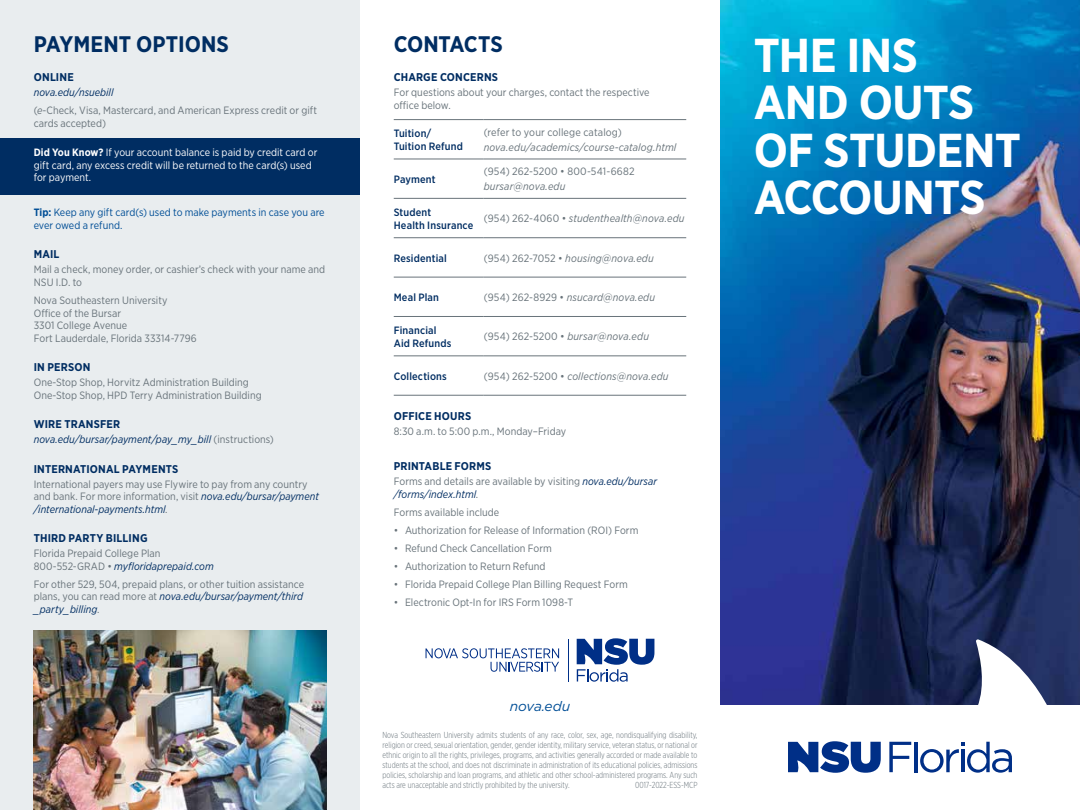
<style>
.page{position:relative;width:1080px;height:810px;background:#fff}
.page>*{position:absolute;margin:0;border:0;box-sizing:border-box;transform-origin:0 0}
.t1{font:700 47.5px/47.5px "Gotham Narrow";letter-spacing:-.015em;color:#fff}
.t2{font:700 22.5px "Gotham Narrow";color:#002d62}
.t3{font:italic 13.75px "Gotham";color:#004e96}
.t4{font:700 11.25px "Gotham Narrow";letter-spacing:.015em;color:#002d62}
.t5{font:10.62px/12.5px "Gotham Narrow";color:#68737a}
.t6{font:italic 10.62px "Gotham Narrow";letter-spacing:.015em;color:#68737a}
.t7{font:10.62px/12.5px "Gotham Narrow";color:#fff}
.t8{font:500 10.62px/12.8px "Gotham Narrow";letter-spacing:.015em;color:#002d62}
.t9{font:10.62px/12.5px "Gotham Narrow";letter-spacing:.005em;color:#004e96}
.t10{font:italic 10.62px "Gotham Narrow";letter-spacing:.005em;color:#002d62}
.t11{font:300 8.75px/10px "Gotham X Narrow";color:#68737a;text-align:justify}
.s1{font-style:italic;color:#002d62}
.s2{font-style:italic}
.s3{font-weight:700}
.s4{font-style:normal;color:#68737a}
.s5{font-style:normal}
</style>
<div class="page">
<img style="left:720px;top:0;width:360px;height:705px">
<svg style="left:976px;top:639px;width:72px;height:66px"></svg>
<div style="left:0;top:0;width:360px;height:810px;background:#e9edef"></div>
<div style="left:0;top:138px;width:360px;height:56px;background:#002d62"></div>
<svg style="left:889px;top:742px;width:22px;height:30px"></svg>
<hr style="left:914px;top:742px;width:3px;height:30px;background:#002f87">
<svg style="left:920px;top:742px;width:92px;height:31px"></svg>
<svg style="left:788px;top:741px;width:93px;height:32px"></svg>
<svg style="left:426px;top:648px;width:133px;height:24px"></svg>
<svg style="left:577px;top:638px;width:77px;height:44px"></svg>
<hr style="left:568px;top:639px;width:1px;height:43px;background:#002f87">
<hr style="left:394px;top:119px;width:90px;height:1px;background:#68737a">
<hr style="left:484px;top:119px;width:202px;height:1px;background:#68737a">
<hr style="left:394px;top:159px;width:90px;height:1px;background:#68737a">
<hr style="left:484px;top:159px;width:202px;height:1px;background:#68737a">
<hr style="left:394px;top:198px;width:90px;height:1px;background:#68737a">
<hr style="left:484px;top:198px;width:202px;height:1px;background:#68737a">
<hr style="left:394px;top:238px;width:90px;height:1px;background:#68737a">
<hr style="left:484px;top:238px;width:202px;height:1px;background:#68737a">
<hr style="left:394px;top:277px;width:90px;height:1px;background:#68737a">
<hr style="left:484px;top:277px;width:202px;height:1px;background:#68737a">
<hr style="left:394px;top:316px;width:90px;height:1px;background:#68737a">
<hr style="left:484px;top:316px;width:202px;height:1px;background:#68737a">
<hr style="left:394px;top:356px;width:90px;height:1px;background:#68737a">
<hr style="left:484px;top:356px;width:202px;height:1px;background:#68737a">
<hr style="left:394px;top:395px;width:90px;height:1px;background:#68737a">
<hr style="left:484px;top:395px;width:202px;height:1px;background:#68737a">
<img style="left:34px;top:630px;width:292px;height:180px">
<h2 class="t2" style="left:34px;top:29px;width:197px">PAYMENT OPTIONS</h2>
<p class="t4" style="left:34px;top:70px;width:42px">ONLINE</p>
<p class="t5" style="left:34px;top:83px;width:285px;line-height:18.1px"><span class="s1">nova.edu/nsuebill<br></span>(<span class="s2">e</span>-Check, Visa, Mastercard, and American Express credit or gift</p>
<p class="t5" style="left:34px;top:117px;width:74px">cards accepted)</p>
<p class="t7" style="left:34px;top:146px;width:285px"><span class="s3">Did You Know?</span> If your account balance is paid by credit card or gift card, any excess credit will be returned to the card(s) used for payment.</p>
<p class="t9" style="left:34px;top:206px;width:292px"><span class="s3">Tip:</span> Keep any gift card(s) used to make payments in case you are ever owed a refund.</p>
<p class="t4" style="left:34px;top:247px;width:27px">MAIL</p>
<p class="t5" style="left:34px;top:263px;width:293px">Mail a check, money order, or cashier’s check with your name and<br>NSU I.D. to</p>
<p class="t5" style="left:34px;top:294px;width:164px">Nova Southeastern University<br>Office of the Bursar<br>3301 College Avenue<br>Fort Lauderdale, Florida 33314-7796</p>
<p class="t4" style="left:34px;top:360px;width:58px">IN PERSON</p>
<p class="t5" style="left:34px;top:376px;width:229px">One-Stop Shop, Horvitz Administration Building<br>One-Stop Shop, HPD Terry Administration Building</p>
<p class="t4" style="left:34px;top:417px;width:88px">WIRE TRANSFER</p>
<p class="t10" style="left:34px;top:433px;width:242px">nova.edu/bursar/payment/pay_my_bill <span class="s4">(instructions)</span></p>
<p class="t4" style="left:34px;top:461px;width:146px">INTERNATIONAL PAYMENTS</p>
<p class="t5" style="left:34px;top:478px;width:287px">International payers may use Flywire to pay from any country and bank. For more information, visit <span class="s1">nova.edu/bursar/payment /international-payments.html</span>.</p>
<p class="t4" style="left:34px;top:531px;width:115px">THIRD PARTY BILLING</p>
<p class="t5" style="left:34px;top:547px;width:182px">Florida Prepaid College Plan<br>800-552-GRAD • <span class="s1">myfloridaprepaid.com</span></p>
<p class="t5" style="left:34px;top:578px;width:272px;text-align:justify">For other 529, 504, prepaid plans, or other tuition assistance plans, you can read more at <span class="s1">nova.edu/bursar/payment/third _party_billing</span>.</p>
<h2 class="t2" style="left:394px;top:29px;width:111px">CONTACTS</h2>
<p class="t4" style="left:394px;top:70px;width:106px">CHARGE CONCERNS</p>
<p class="t5" style="left:394px;top:86px;width:257px">For questions about your charges, contact the respective office below.</p>
<p class="t8" style="left:394px;top:127px;width:71px">Tuition/<br>Tuition Refund</p>
<p class="t5" style="left:484px;top:126px;width:140px">(refer to your college catalog)</p>
<p class="t6" style="left:484px;top:141px;width:194px">nova.edu/academics/course-catalog.html</p>
<p class="t8" style="left:394px;top:173px;width:43px">Payment</p>
<p class="t5" style="left:484px;top:165px;width:152px">(954) 262-5200 • 800-541-6682</p>
<p class="t6" style="left:484px;top:180px;width:83px">bursar@nova.edu</p>
<p class="t8" style="left:394px;top:206px;width:81px">Student<br>Health Insurance</p>
<p class="t6" style="left:484px;top:212px;width:202px"><span class="s5">(954) 262-4060 •</span> studenthealth@nova.edu</p>
<p class="t8" style="left:394px;top:251px;width:55px">Residential</p>
<p class="t6" style="left:484px;top:251px;width:172px"><span class="s5">(954) 262-7052 •</span> housing@nova.edu</p>
<p class="t8" style="left:394px;top:291px;width:47px">Meal Plan</p>
<p class="t6" style="left:484px;top:291px;width:173px"><span class="s5">(954) 262-8929 •</span> nsucard@nova.edu</p>
<p class="t8" style="left:394px;top:324px;width:59px">Financial<br>Aid Refunds</p>
<p class="t6" style="left:484px;top:330px;width:167px"><span class="s5">(954) 262-5200 •</span> bursar@nova.edu</p>
<p class="t8" style="left:394px;top:370px;width:55px">Collections</p>
<p class="t6" style="left:484px;top:369px;width:186px"><span class="s5">(954) 262-5200 •</span> collections@nova.edu</p>
<p class="t4" style="left:394px;top:409px;width:79px">OFFICE HOURS</p>
<p class="t5" style="left:394px;top:425px;width:174px">8:30 a.m. to 5:00 p.m., Monday–Friday</p>
<p class="t4" style="left:394px;top:459px;width:99px">PRINTABLE FORMS</p>
<p class="t5" style="left:394px;top:475px;width:265px">Forms and details are available by visiting <span class="s1">nova.edu/bursar /forms/index.html</span>.</p>
<p class="t5" style="left:394px;top:506px;width:107px">Forms available include</p>
<p class="t5" style="left:394px;top:524px;width:246px">• Authorization for Release of Information (ROI) Form</p>
<p class="t5" style="left:394px;top:542px;width:160px">• Refund Check Cancellation Form</p>
<p class="t5" style="left:394px;top:560px;width:153px">• Authorization to Return Refund</p>
<p class="t5" style="left:394px;top:578px;width:236px">• Florida Prepaid College Plan Billing Request Form</p>
<p class="t5" style="left:394px;top:596px;width:181px">• Electronic Opt-In for IRS Form 1098-T</p>
<p class="t3" style="left:510px;top:697px;width:62px">nova.edu</p>
<p class="t11" style="left:382px;top:729px;width:317px">Nova Southeastern University admits students of any race, color, sex, age, nondisqualifying disability, religion or creed, sexual orientation, gender, gender identity, military service, veteran status, or national or ethnic origin to all the rights, privileges, programs, and activities generally accorded or made available to students at the school, and does not discriminate in administration of its educational policies, admissions policies, scholarship and loan programs, and athletic and other school-administered programs. Any such acts are unacceptable and strictly prohibited by the university.</p>
<p class="t11" style="left:635px;top:779px;width:64px">0017-2022-ESS-MCP</p>
<h1 class="t1" style="left:754px;top:31px;width:269px">THE INS<br>AND OUTS<br>OF STUDENT<br>ACCOUNTS</h1>
</div>
